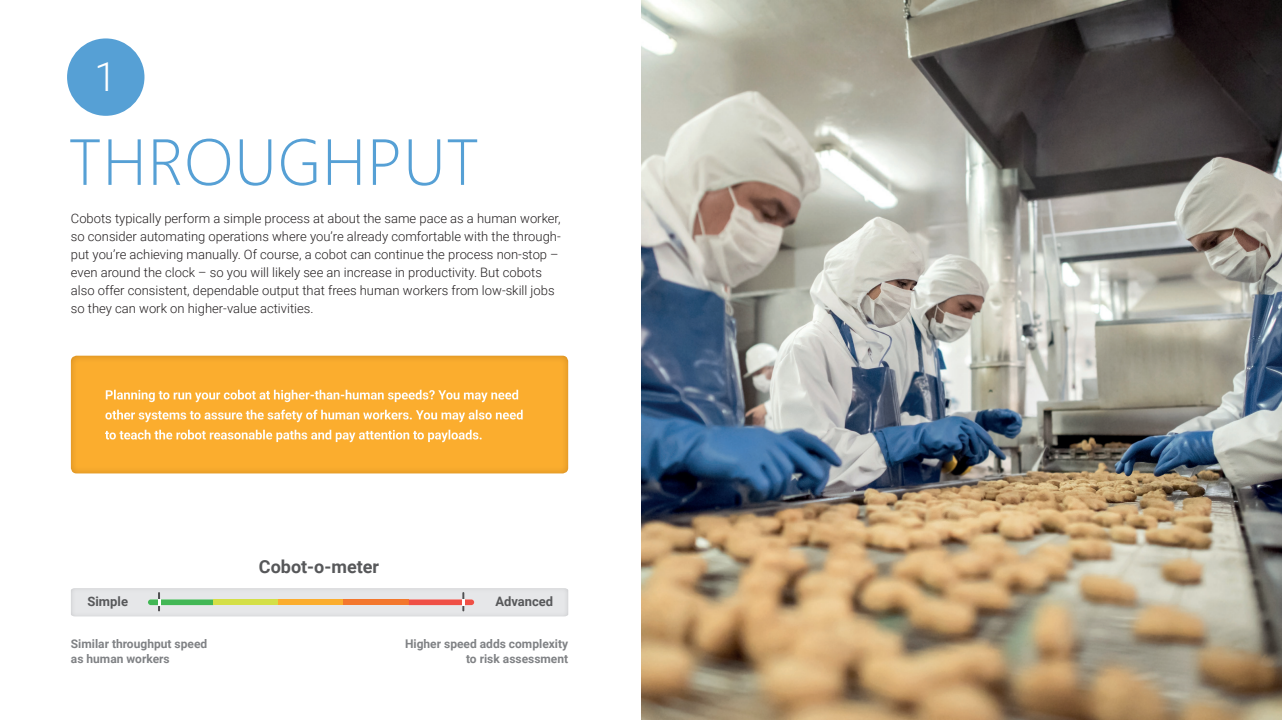
<style>
.page{position:relative;width:1282px;height:720px;background:#fff}
.page>*{position:absolute;margin:0;border:0;box-sizing:border-box;transform-origin:0 0}
.t1{font:300 65px "Segoe UI";letter-spacing:.015em;color:#56a0d5}
.t2{font:300 40px "Roboto";color:#fff}
.t3{font:700 18px "Roboto";color:#57585a}
.t4{font:300 13px/18px "Roboto";color:#231f20}
.t5{font:700 13px "Roboto";color:#57585a}
.t6{font:700 12px/15px "Roboto";color:#808285}
</style>
<div class="page">
<img style="left:641px;top:0;width:640px;height:720px">
<img style="left:71px;top:356px;width:497px;height:117px">
<img style="left:106px;top:390px;width:413px;height:12px">
<img style="left:105px;top:410px;width:418px;height:12px">
<img style="left:105px;top:430px;width:377px;height:12px">
<div style="left:213px;top:599px;width:65px;height:6px;background:#d4df47"></div>
<div style="left:278px;top:599px;width:65px;height:6px;background:#fbad2e"></div>
<div style="left:343px;top:599px;width:66px;height:6px;background:#f3772d"></div>
<svg style="left:148px;top:592px;width:65px;height:19px"></svg>
<svg style="left:409px;top:592px;width:65px;height:19px"></svg>
<div style="left:67px;top:38px;width:77px;height:78px;background:#56a0d5;border-radius:50%"></div>
<h2 class="t2" style="left:94px;top:49px;width:24px">1</h2>
<h1 class="t1" style="left:68px;top:101px;width:412px">THROUGHPUT</h1>
<p class="t4" style="left:71px;top:209px;width:491px">Cobots typically perform a simple process at about the same pace as a human worker, so consider automating operations where you’re already comfortable with the through&shy;put you’re achieving manually. Of course, a cobot can continue the process non-stop – even around the clock – so you will likely see an increase in productivity. But cobots also offer consistent, dependable output that frees human workers from low-skill jobs so they can work on higher-value activities.</p>
<h3 class="t3" style="left:259px;top:554px;width:122px">Cobot-o-meter</h3>
<p class="t5" style="left:87px;top:593px;width:42px">Simple</p>
<p class="t5" style="left:495px;top:592px;width:59px">Advanced</p>
<p class="t6" style="left:71px;top:636px;width:138px">Similar throughput speed as human workers</p>
<p class="t6" style="left:405px;top:636px;width:165px;text-align:right">Higher speed adds complexity to risk assessment</p>
</div>
